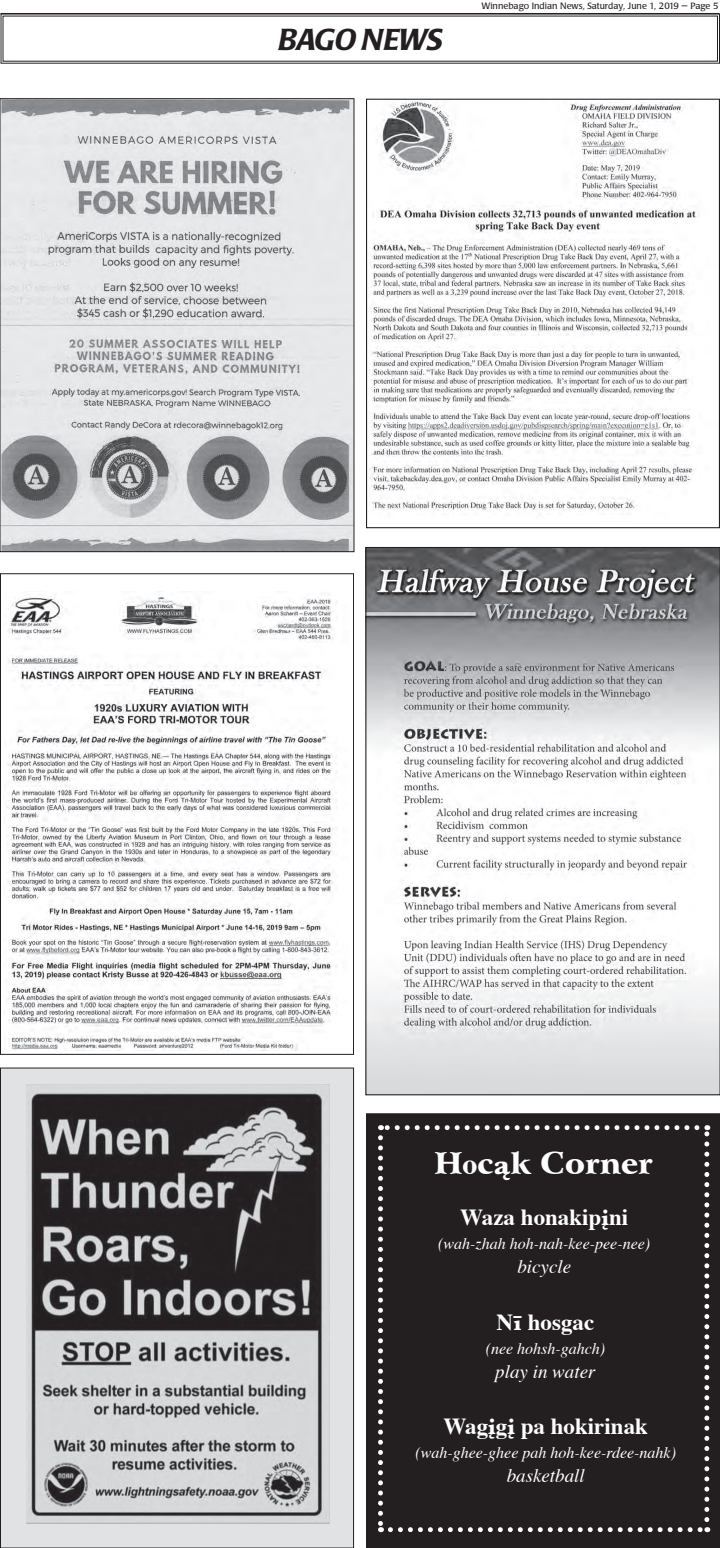
<style>
.page{position:relative;width:720px;height:1548px;background:#fff}
.page>*{position:absolute;margin:0;border:0;box-sizing:border-box;transform-origin:0 0}
.t1{font:900 30px "Arrus BT";color:#fff}
.t2{font:italic 500 30px "Poppl Laudatio";letter-spacing:-.02em;color:#231f20}
.t3{font:700 23px "Times";color:#fff}
.t4{font:italic 19px "Times";color:#fff}
.t5{font:italic 16px "Times";color:#fff}
.t6{font:9px "Poppl Laudatio";color:#231f20}
.s1{font-family:"Times";font-weight:700}
.s2{font-family:"Baskerville";font-weight:700}
.s3{font-family:"Baskerville"}
</style>
<div class="page">
<svg style="left:0;top:13px;width:720px;height:51px"></svg>
<img style="left:6px;top:594px;width:331px;height:457px">
<svg style="left:365px;top:547px;width:355px;height:548px"></svg>
<img style="left:2px;top:100px;width:350px;height:450px">
<div style="left:0;top:98px;width:354px;height:454px;border:1px solid #231f20"></div>
<img style="left:369px;top:101px;width:329px;height:413px">
<div style="left:366px;top:99px;width:354px;height:429px;border:1px solid #231f20"></div>
<div style="left:0;top:1068px;width:354px;height:480px;background:#e1e2e4"></div>
<img style="left:26px;top:1085px;width:304px;height:438px">
<div style="left:366px;top:1114px;width:354px;height:434px;background:#231f20"></div>
<div style="left:366px;top:1113px;width:354px;height:435px;border:1px solid #231f20"></div>
<svg style="left:378px;top:1138px;width:5px;height:394px"></svg>
<svg style="left:390px;top:1527px;width:318px;height:5px"></svg>
<svg style="left:704px;top:1125px;width:5px;height:395px"></svg>
<svg style="left:380px;top:1125px;width:317px;height:5px"></svg>
<h1 class="t2" style="left:278px;top:28px;width:166px">BAGO NEWS</h1>
<p class="t6" style="left:482px;top:2px;width:238px">Winnebago Indian News, Saturday, June 1, 2019 — Page 5</p>
<h1 class="t1" style="left:434px;top:1144px;width:220px">H<span class="s1">ō</span> c<span class="s2">ą</span>k Corner</h1>
<h2 class="t3" style="left:460px;top:1208px;width:170px">Waža honąkip<span class="s3">į</span>ni</h2>
<p class="t5" style="left:438px;top:1237px;width:213px">(wah-zhah hoh-nah-kee-pee-nee)</p>
<p class="t4" style="left:517px;top:1259px;width:55px">bicycle</p>
<h2 class="t3" style="left:497px;top:1312px;width:99px">N<span class="s3">ī</span> hošgac</h2>
<p class="t5" style="left:486px;top:1342px;width:121px">(nee hohsh-gahch)</p>
<p class="t4" style="left:495px;top:1363px;width:102px">play in water</p>
<h2 class="t3" style="left:443px;top:1417px;width:206px">Wag<span class="s3">į</span>g<span class="s3">į</span> pą hokirinąk</h2>
<p class="t5" style="left:415px;top:1446px;width:262px">(wah-ghee-ghee pah hoh-kee-rdee-nahk)</p>
<p class="t4" style="left:507px;top:1468px;width:80px">basketball</p>
</div>
